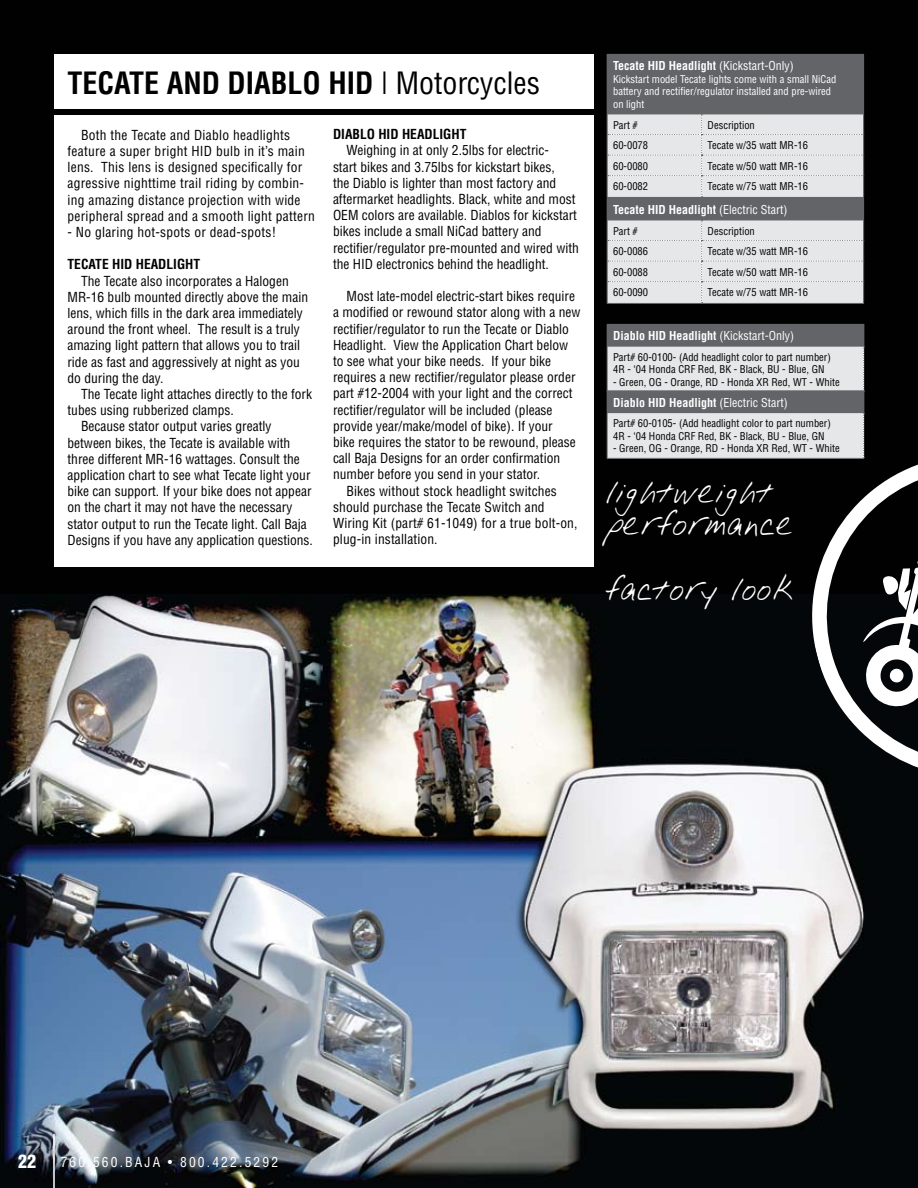
<style>
.page{position:relative;width:918px;height:1188px;background:#010101}
.page>*{position:absolute;margin:0;border:0;box-sizing:border-box;transform-origin:0 0}
.t1{font:700 condensed 30px "Helvetica";color:#000}
.t2{font:27px/32.4px "Leonard";color:#fff}
.t3{font:900 condensed 18px "Helvetica";color:#fff}
.t4{font:condensed 13.5px/16.2px "Helvetica";color:#000}
.t5{font:condensed 13.5px/16.2px "Helvetica";letter-spacing:.02em;color:#000}
.t6{font:700 condensed 13.5px "Helvetica";color:#000}
.t7{font:condensed 13.5px "Helvetica";letter-spacing:.16em;color:#fff}
.t8{font:700 condensed 12px "Helvetica";color:#fff}
.t9{font:condensed 10.5px/12.6px "Helvetica";color:#000}
.t10{font:condensed 10.5px/12.6px "Helvetica";color:#fff}
.s1{font-weight:400}
</style>
<div class="page">
<img style="left:0;top:594px;width:865px;height:594px">
<div style="left:607px;top:324px;width:257px;height:22px;background:#636467"></div>
<div style="left:607px;top:346px;width:257px;height:46px;background:#e6e7e8"></div>
<hr style="left:607px;top:346px;width:257px;height:1px;background:#636467">
<hr style="left:607px;top:347px;width:1px;height:45px;background:#636467">
<div style="left:607px;top:391px;width:257px;height:22px;background:#636467"></div>
<div style="left:607px;top:413px;width:257px;height:45px;background:#e6e7e8"></div>
<hr style="left:607px;top:390px;width:257px;height:1px;background:#636467">
<hr style="left:607px;top:413px;width:1px;height:45px;background:#636467">
<svg style="left:863px;top:325px;width:2px;height:133px"></svg>
<hr style="left:607px;top:458px;width:257px;height:1px;background:#636467">
<div style="left:54px;top:115px;width:540px;height:451px;background:#fff"></div>
<div style="left:54px;top:54px;width:540px;height:55px;background:#fff"></div>
<div style="left:607px;top:54px;width:257px;height:60px;background:#636467"></div>
<hr style="left:607px;top:303px;width:95px;height:1px;background:#636467">
<hr style="left:702px;top:303px;width:162px;height:1px;background:#636467">
<svg style="left:607px;top:114px;width:257px;height:189px;background:#d3d4d6"></svg>
<hr style="left:53px;top:1134px;width:2px;height:54px;background:#fff">
<svg style="left:795px;top:464px;width:123px;height:331px"></svg>
<h1 class="t1" style="left:68px;top:64px;width:474px">TECATE AND DIABLO HID <span class="s1">| Motorcycles</span></h1>
<p class="t5" style="left:68px;top:127px;width:249px;text-indent:14px">Both the Tecate and Diablo headlights feature a super bright HID bulb in it’s main lens. This lens is designed specifically for agressive nighttime trail riding by combin&shy;ing amazing distance projection with wide peripheral spread and a smooth light pattern</p>
<p class="t5" style="left:68px;top:224px;width:210px">- No glaring hot-spots or dead-spots!</p>
<p class="t6" style="left:68px;top:256px;width:134px">TECATE HID HEADLIGHT</p>
<p class="t4" style="left:68px;top:272px;width:242px;text-indent:14px">The Tecate also incorporates a Halogen MR-16 bulb mounted directly above the main lens, which fills in the dark area immediately around the front wheel. The result is a truly amazing light pattern that allows you to trail ride as fast and aggressively at night as you do during the day.</p>
<p class="t4" style="left:81px;top:386px;width:233px">The Tecate light attaches directly to the fork</p>
<p class="t4" style="left:68px;top:402px;width:168px">tubes using rubberized clamps.</p>
<p class="t4" style="left:81px;top:418px;width:192px">Because stator output varies greatly</p>
<p class="t4" style="left:68px;top:434px;width:224px">between bikes, the Tecate is available with</p>
<p class="t4" style="left:68px;top:451px;width:234px">three different MR-16 wattages. Consult the</p>
<p class="t4" style="left:68px;top:467px;width:245px">application chart to see what Tecate light your</p>
<p class="t4" style="left:68px;top:483px;width:246px">bike can support. If your bike does not appear</p>
<p class="t4" style="left:68px;top:499px;width:227px">on the chart it may not have the necessary</p>
<p class="t4" style="left:68px;top:515px;width:241px">stator output to run the Tecate light. Call Baja</p>
<p class="t4" style="left:68px;top:532px;width:247px">Designs if you have any application questions.</p>
<p class="t6" style="left:333px;top:126px;width:135px">DIABLO HID HEADLIGHT</p>
<p class="t4" style="left:333px;top:142px;width:247px;text-indent:14px">Weighing in at only 2.5lbs for electric-<br>start bikes and 3.75lbs for kickstart bikes,<br>the Diablo is lighter than most factory and aftermarket headlights. Black, white and most OEM colors are available. Diablos for kickstart bikes include a small NiCad battery and rectifier/regulator pre-mounted and wired with the HID electronics behind the headlight.</p>
<p class="t4" style="left:347px;top:288px;width:230px">Most late-model electric-start bikes require</p>
<p class="t4" style="left:333px;top:304px;width:249px">a modified or rewound stator along with a new</p>
<p class="t4" style="left:333px;top:320px;width:237px">rectifier/regulator to run the Tecate or Diablo</p>
<p class="t4" style="left:333px;top:337px;width:237px">Headlight. View the Application Chart below</p>
<p class="t4" style="left:333px;top:353px;width:220px">to see what your bike needs. If your bike</p>
<p class="t4" style="left:333px;top:369px;width:244px">requires a new rectifier/regulator please order</p>
<p class="t4" style="left:333px;top:385px;width:241px">part #12-2004 with your light and the correct</p>
<p class="t4" style="left:333px;top:401px;width:221px">rectifier/regulator will be included (please</p>
<p class="t4" style="left:333px;top:418px;width:221px">provide year/make/model of bike). If your</p>
<p class="t4" style="left:333px;top:434px;width:244px">bike requires the stator to be rewound, please</p>
<p class="t4" style="left:333px;top:450px;width:229px">call Baja Designs for an order confirmation</p>
<p class="t4" style="left:333px;top:466px;width:209px">number before you send in your stator.</p>
<p class="t4" style="left:347px;top:482px;width:212px">Bikes without stock headlight switches</p>
<p class="t4" style="left:333px;top:499px;width:213px">should purchase the Tecate Switch and</p>
<p class="t4" style="left:333px;top:515px;width:246px">Wiring Kit (part# 61-1049) for a true bolt-on,</p>
<p class="t4" style="left:333px;top:531px;width:106px">plug-in installation.</p>
<p class="t8" style="left:613px;top:59px;width:182px">Tecate HID Headlight <span class="s1">(Kickstart-Only)</span></p>
<p class="t10" style="left:613px;top:72px;width:225px">Kickstart model Tecate lights come with a small NiCad battery and rectifier/regulator installed and pre-wired on light</p>
<p class="t9" style="left:613px;top:118px;width:26px">Part #</p>
<p class="t9" style="left:708px;top:118px;width:49px">Description</p>
<p class="t9" style="left:613px;top:139px;width:36px">60-0078</p>
<p class="t9" style="left:708px;top:139px;width:102px">Tecate w/35 watt MR-16</p>
<p class="t9" style="left:613px;top:159px;width:36px">60-0080</p>
<p class="t9" style="left:708px;top:159px;width:102px">Tecate w/50 watt MR-16</p>
<p class="t9" style="left:613px;top:180px;width:36px">60-0082</p>
<p class="t9" style="left:708px;top:180px;width:102px">Tecate w/75 watt MR-16</p>
<p class="t8" style="left:613px;top:202px;width:176px">Tecate HID Headlight <span class="s1">(Electric Start)</span></p>
<p class="t9" style="left:613px;top:224px;width:26px">Part #</p>
<p class="t9" style="left:708px;top:224px;width:49px">Description</p>
<p class="t9" style="left:613px;top:245px;width:36px">60-0086</p>
<p class="t9" style="left:708px;top:245px;width:102px">Tecate w/35 watt MR-16</p>
<p class="t9" style="left:613px;top:265px;width:36px">60-0088</p>
<p class="t9" style="left:708px;top:265px;width:102px">Tecate w/50 watt MR-16</p>
<p class="t9" style="left:613px;top:286px;width:36px">60-0090</p>
<p class="t9" style="left:708px;top:286px;width:102px">Tecate w/75 watt MR-16</p>
<p class="t8" style="left:613px;top:329px;width:182px">Diablo HID Headlight <span class="s1">(Kickstart-Only)</span></p>
<p class="t9" style="left:613px;top:350px;width:219px">Part# 60-0100- (Add headlight color to part number)<br>4R - ‘04 Honda CRF Red, BK - Black, BU - Blue, GN</p>
<p class="t9" style="left:613px;top:376px;width:228px">- Green, OG - Orange, RD - Honda XR Red, WT - White</p>
<p class="t8" style="left:613px;top:395px;width:176px">Diablo HID Headlight <span class="s1">(Electric Start)</span></p>
<p class="t9" style="left:613px;top:417px;width:219px">Part# 60-0105- (Add headlight color to part number)<br>4R - ‘04 Honda CRF Red, BK - Black, BU - Blue, GN</p>
<p class="t9" style="left:613px;top:442px;width:228px">- Green, OG - Orange, RD - Honda XR Red, WT - White</p>
<h2 class="t2" style="left:604px;top:480px;width:190px">lightweight performance</h2>
<h2 class="t2" style="left:604px;top:577px;width:191px">factory look</h2>
<h3 class="t3" style="left:18px;top:1150px;width:19px">22</h3>
<p class="t7" style="left:61px;top:1153px;width:219px">760.560.BAJA • 800.422.5292</p>
</div>
